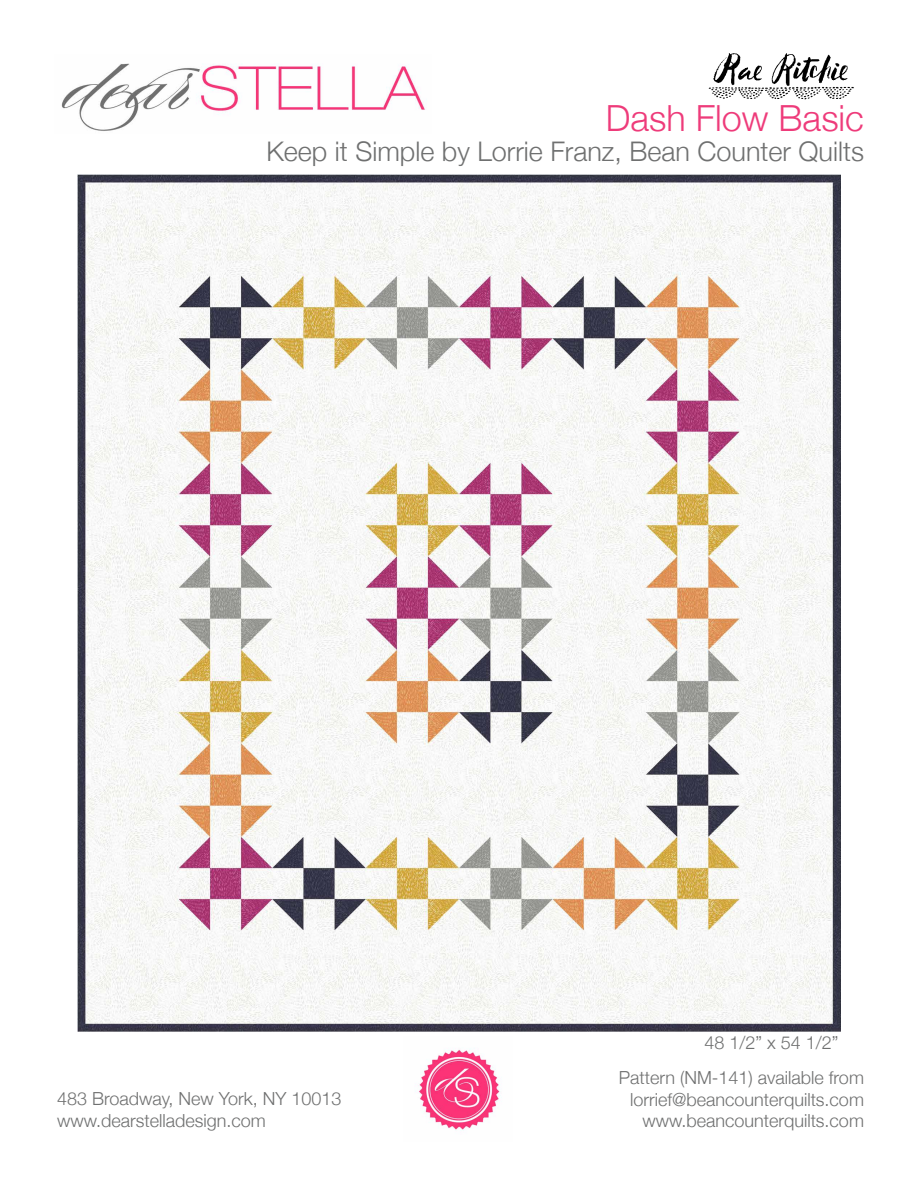
<style>
.page{position:relative;width:918px;height:1188px;background:#fff}
.page>*{position:absolute;margin:0;border:0;box-sizing:border-box;transform-origin:0 0}
.t1{font:300 36px "Helvetica Neue";color:#ee3b7a}
.t2{font:300 27px "Helvetica Neue";color:#6f7070}
.t3{font:300 18px/21.6px "Helvetica Neue";color:#6f7070}
</style>
<div class="page">
<img style="left:61px;top:63px;width:365px;height:68px">
<img style="left:415px;top:1048px;width:87px;height:83px">
<img style="left:78px;top:175px;width:762px;height:856px">
<img style="left:708px;top:53px;width:146px;height:47px">
<h1 class="t1" style="left:606px;top:90px;width:260px">Dash Flow Basic</h1>
<h2 class="t2" style="left:266px;top:130px;width:599px">Keep it Simple by Lorrie Franz, Bean Counter Quilts</h2>
<p class="t3" style="left:57px;top:1087px;width:286px">483 Broadway, New York, NY 10013 www.dearstelladesign.com</p>
<p class="t3" style="left:705px;top:1030px;width:136px">48 1/2” x 54 1/2”</p>
<p class="t3" style="left:619px;top:1066px;width:247px;text-align:right">Pattern (NM-141) available from lorrief@beancounterquilts.com www.beancounterquilts.com</p>
</div>
